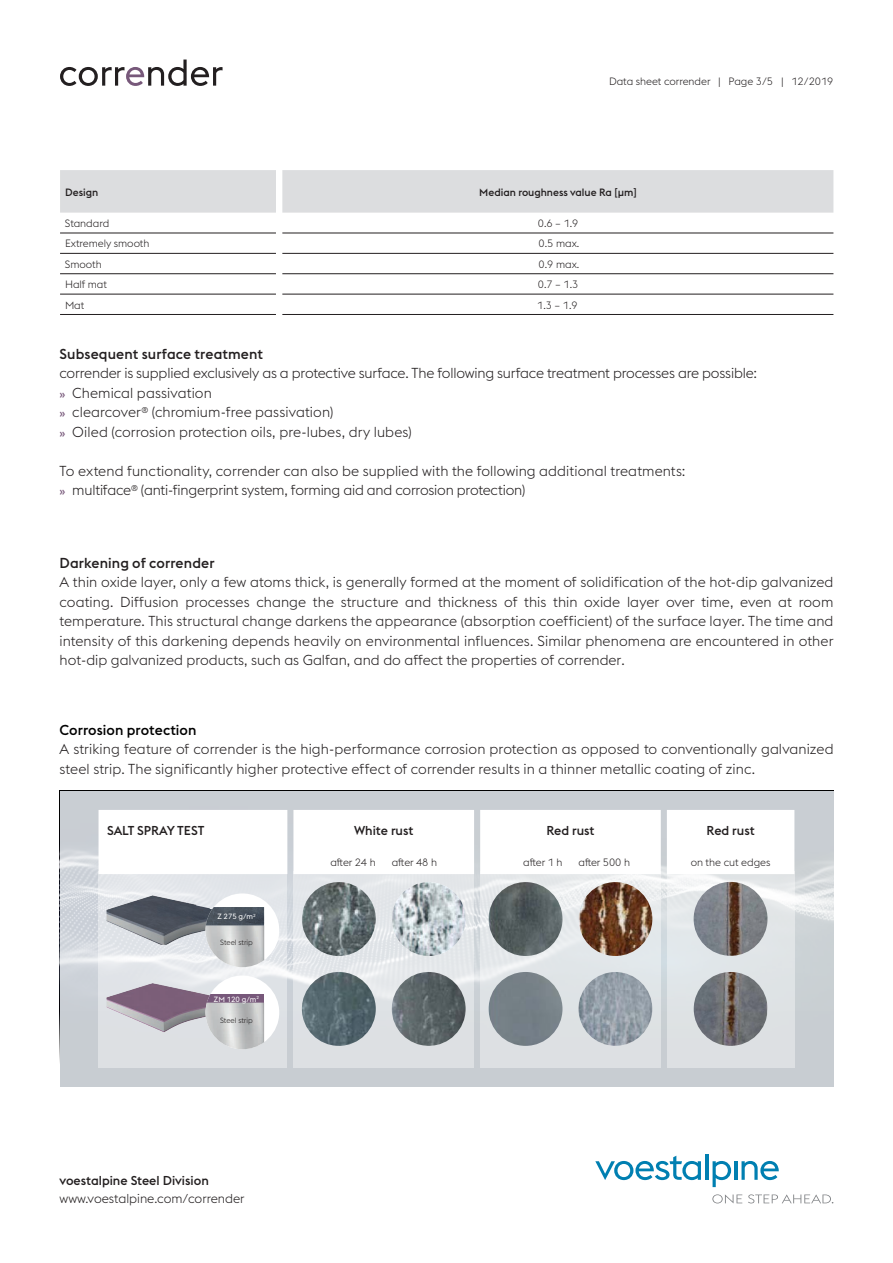
<style>
.page{position:relative;width:893px;height:1263px;background:#fff}
.page>*{position:absolute;margin:0;border:0;box-sizing:border-box;transform-origin:0 0}
.t1{font:300 14.25px/19.6px "voestalpine";letter-spacing:.005em;color:#231f20}
.t2{font:500 14.25px "voestalpine";letter-spacing:.01em;color:#231f20}
.t3{font:500 14.25px "voestalpine";letter-spacing:.005em;color:#000}
.t4{font:500 12.75px "voestalpine";color:#231f20}
.t5{font:300 12.75px "voestalpine";color:#231f20}
.t6{font:300 10.5px "voestalpine";color:#231f20}
.t7{font:500 10.5px "voestalpine";color:#231f20}
.t8{font:300 7.5px "voestalpine";color:#231f20}
.t9{font:7.5px "voestalpine";color:#fff}
.s1{font-weight:500;font-size:11.25px;color:#77587a}
</style>
<div class="page">
<svg style="left:60px;top:60px;width:162px;height:26px"></svg>
<svg style="left:595px;top:1156px;width:106px;height:24px"></svg>
<hr style="left:705px;top:1154px;width:3px;height:26px;background:#007fb1">
<svg style="left:713px;top:1161px;width:18px;height:26px"></svg>
<hr style="left:734px;top:1161px;width:3px;height:19px;background:#007fb1">
<svg style="left:741px;top:1161px;width:38px;height:19px"></svg>
<svg style="left:712px;top:1194px;width:30px;height:9px"></svg>
<svg style="left:748px;top:1194px;width:85px;height:9px"></svg>
<div style="left:60px;top:170px;width:773px;height:43px;background:#dcdddf"></div>
<hr style="left:60px;top:233px;width:216px;height:1px;background:#231f20">
<hr style="left:282px;top:233px;width:551px;height:1px;background:#231f20">
<hr style="left:60px;top:253px;width:216px;height:1px;background:#231f20">
<hr style="left:282px;top:253px;width:551px;height:1px;background:#231f20">
<hr style="left:60px;top:273px;width:216px;height:1px;background:#231f20">
<hr style="left:282px;top:273px;width:551px;height:1px;background:#231f20">
<hr style="left:60px;top:294px;width:216px;height:1px;background:#231f20">
<hr style="left:282px;top:294px;width:551px;height:1px;background:#231f20">
<hr style="left:60px;top:314px;width:216px;height:1px;background:#231f20">
<hr style="left:282px;top:314px;width:551px;height:1px;background:#231f20">
<div style="left:60px;top:791px;width:773px;height:296px;background:#c8cdd2"></div>
<img style="left:60px;top:810px;width:773px;height:254px">
<svg style="left:99px;top:874px;width:188px;height:193px;fill:#dee2e6"></svg>
<div style="left:293px;top:871px;width:181px;height:196px;background:#e1e5e8"></div>
<svg style="left:480px;top:874px;width:181px;height:193px;fill:#e0e5e8"></svg>
<svg style="left:667px;top:874px;width:127px;height:193px;fill:#e0e4e6"></svg>
<div style="left:99px;top:810px;width:695px;height:64px;background:#fff"></div>
<img style="left:107px;top:894px;width:45px;height:31px">
<img style="left:302px;top:882px;width:74px;height:74px;border-radius:37px">
<img style="left:392px;top:882px;width:74px;height:74px;border-radius:37px">
<img style="left:489px;top:882px;width:73px;height:74px;border-radius:37px">
<img style="left:578px;top:882px;width:74px;height:74px;border-radius:37px">
<img style="left:107px;top:983px;width:37px;height:29px">
<img style="left:302px;top:972px;width:74px;height:74px;border-radius:37px">
<img style="left:392px;top:972px;width:74px;height:74px;border-radius:37px">
<div style="left:489px;top:972px;width:73px;height:74px;background:#758087;border-radius:37px"></div>
<img style="left:578px;top:972px;width:74px;height:74px;border-radius:37px">
<img style="left:694px;top:972px;width:74px;height:74px;border-radius:37px">
<div style="left:206px;top:893px;width:73px;height:74px;background:#fff;border-radius:50%"></div>
<img style="left:206px;top:907px;width:58px;height:60px">
<div style="left:206px;top:975px;width:73px;height:74px;background:#fff;border-radius:50%"></div>
<div style="left:206px;top:994px;width:58px;height:8px;background:#77587a"></div>
<img style="left:206px;top:1002px;width:58px;height:47px">
<img style="left:694px;top:882px;width:73px;height:74px;border-radius:37px">
<p class="t6" style="left:609px;top:75px;width:226px">Data sheet corrender | Page 3/5 | 12/2019</p>
<p class="t7" style="left:65px;top:186px;width:35px">Design</p>
<p class="t7" style="left:479px;top:186px;width:159px">Median roughness value Ra [μm]</p>
<p class="t6" style="left:65px;top:217px;width:46px">Standard</p>
<p class="t6" style="left:538px;top:217px;width:42px">0.6 – 1.9</p>
<p class="t6" style="left:65px;top:238px;width:86px">Extremely smooth</p>
<p class="t6" style="left:539px;top:238px;width:42px">0.5 max.</p>
<p class="t6" style="left:65px;top:258px;width:38px">Smooth</p>
<p class="t6" style="left:539px;top:258px;width:42px">0.9 max.</p>
<p class="t6" style="left:65px;top:278px;width:43px">Half mat</p>
<p class="t6" style="left:538px;top:278px;width:42px">0.7 – 1.3</p>
<p class="t6" style="left:65px;top:299px;width:21px">Mat</p>
<p class="t6" style="left:537px;top:299px;width:42px">1.3 – 1.9</p>
<p class="t2" style="left:60px;top:345px;width:205px">Subsequent surface treatment</p>
<p class="t1" style="left:60px;top:364px;width:699px">corrender is supplied exclusively as a protective surface. The following surface treatment processes are possible: <span class="s1">»</span> Chemical passivation<br><span class="s1">»</span> clearcover<sup>®</sup> (chromium-free passivation)<br><span class="s1">»</span> Oiled (corrosion protection oils, pre-lubes, dry lubes)</p>
<p class="t1" style="left:60px;top:461px;width:628px">To extend functionality, corrender can also be supplied with the following additional treatments: <span class="s1">»</span> multiface<sup>®</sup> (anti-fingerprint system, forming aid and corrosion protection)</p>
<p class="t2" style="left:60px;top:554px;width:157px">Darkening of corrender</p>
<p class="t1" style="left:60px;top:572px;width:775px;text-align:justify">A thin oxide layer, only a few atoms thick, is generally formed at the moment of solidification of the hot-dip galvanized coating. Diffusion processes change the structure and thickness of this thin oxide layer over time, even at room temperature. This structural change darkens the appearance (absorption coefficient) of the surface layer. The time and intensity of this darkening depends heavily on environmental influences. Similar phenomena are encountered in other hot-dip galvanized products, such as Galfan, and do affect the properties of corrender.</p>
<p class="t3" style="left:60px;top:721px;width:138px">Corrosion protection</p>
<p class="t1" style="left:60px;top:739px;width:775px">A striking feature of corrender is the high-performance corrosion protection as opposed to conventionally galvanized steel strip. The significantly higher protective effect of corrender results in a thinner metallic coating of zinc.</p>
<p class="t4" style="left:107px;top:822px;width:99px">SALT SPRAY TEST</p>
<p class="t4" style="left:354px;top:822px;width:61px">White rust</p>
<p class="t4" style="left:546px;top:822px;width:50px">Red rust</p>
<p class="t4" style="left:707px;top:822px;width:50px">Red rust</p>
<p class="t6" style="left:330px;top:856px;width:47px">after 24 h</p>
<p class="t6" style="left:392px;top:856px;width:47px">after 48 h</p>
<p class="t6" style="left:523px;top:856px;width:41px">after 1 h</p>
<p class="t6" style="left:578px;top:856px;width:53px">after 500 h</p>
<p class="t6" style="left:691px;top:856px;width:81px">on the cut edges</p>
<p class="t9" style="left:217px;top:912px;width:40px">Z 275 g/m<sup>2</sup></p>
<p class="t8" style="left:220px;top:938px;width:34px">Steel strip</p>
<p class="t9" style="left:214px;top:995px;width:47px">ZM 120 g/m<sup>2</sup></p>
<p class="t8" style="left:220px;top:1016px;width:34px">Steel strip</p>
<p class="t4" style="left:60px;top:1173px;width:151px">voestalpine Steel Division</p>
<p class="t5" style="left:60px;top:1191px;width:187px">www.voestalpine.com/corrender</p>
</div>
